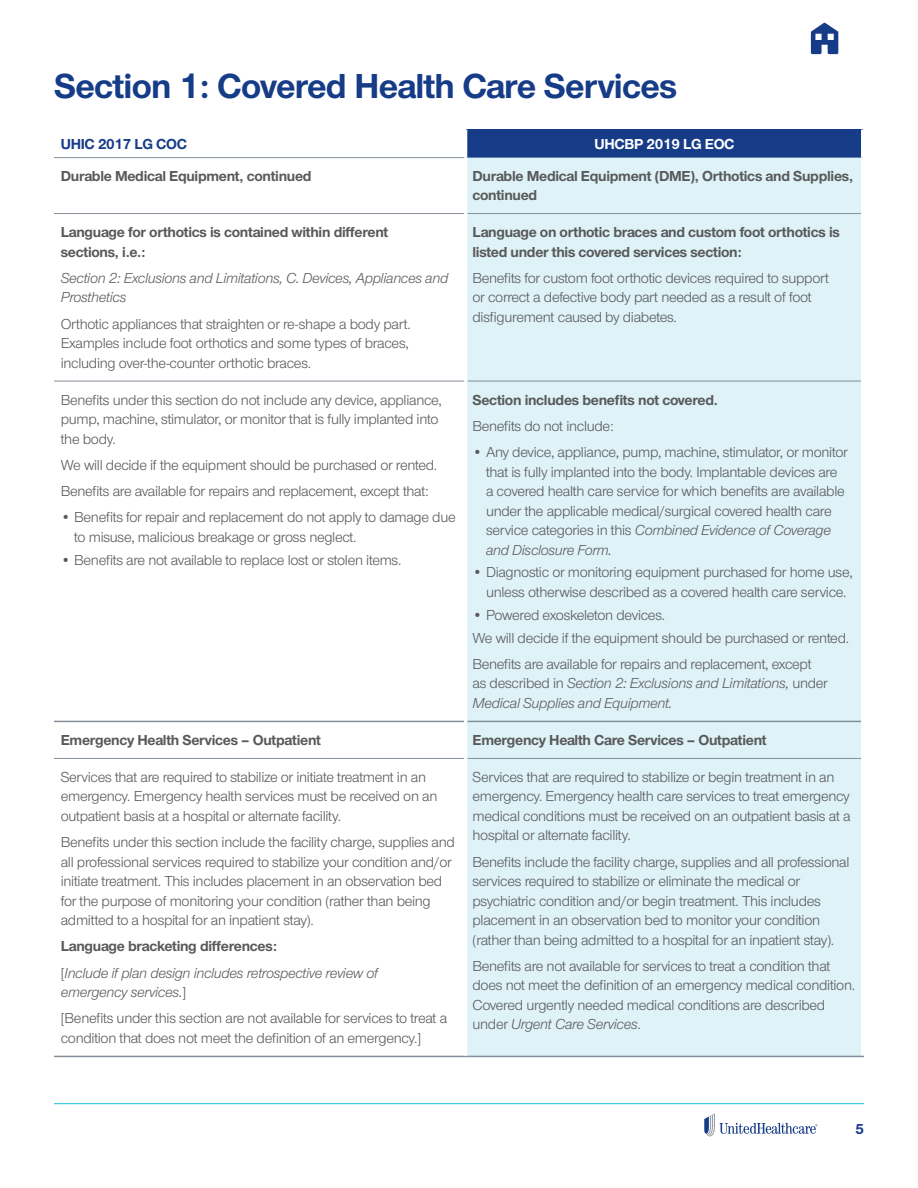
<style>
.page{position:relative;width:918px;height:1188px;background:#fff}
.page>*{position:absolute;margin:0;border:0;box-sizing:border-box;transform-origin:0 0}
.t1{font:700 36px "UHC Sans";letter-spacing:-.02em;color:#163b87}
.t2{font:15px/19.5px "UHC Sans";letter-spacing:-.02em;color:#58595b}
.t3{font:700 15px/19.5px "UHC Sans";letter-spacing:-.02em;color:#58595b}
.t4{font:italic 15px/19.5px "UHC Sans";letter-spacing:-.02em;color:#58595b}
.t5{font:700 15px "UHC Sans";letter-spacing:-.02em;color:#163b87}
.t6{font:700 15px "UHC Sans";letter-spacing:-.02em;color:#fff}
.s1{font-style:italic}
.s2{font-weight:700;font-style:normal}
.s3{font-style:normal}
</style>
<div class="page">
<hr style="left:54px;top:1103px;width:810px;height:1px;background:#13c0dc">
<svg style="left:704px;top:1113px;width:114px;height:23px"></svg>
<svg style="left:811px;top:23px;width:27px;height:31px"></svg>
<div style="left:466px;top:130px;width:397px;height:28px;background:#163b87"></div>
<div style="left:467px;top:158px;width:394px;height:898px;background:#dff2f7"></div>
<hr style="left:54px;top:213px;width:410px;height:1px;background:#848f99">
<hr style="left:467px;top:213px;width:394px;height:1px;background:#848f99">
<hr style="left:54px;top:381px;width:410px;height:1px;background:#848f99">
<hr style="left:467px;top:381px;width:394px;height:1px;background:#848f99">
<hr style="left:464px;top:130px;width:3px;height:28px;background:#fff">
<hr style="left:861px;top:130px;width:3px;height:28px;background:#fff">
<hr style="left:54px;top:157px;width:410px;height:1px;background:#848f99">
<hr style="left:54px;top:721px;width:410px;height:1px;background:#848f99">
<hr style="left:467px;top:721px;width:394px;height:1px;background:#848f99">
<hr style="left:54px;top:758px;width:410px;height:1px;background:#848f99">
<hr style="left:467px;top:758px;width:394px;height:1px;background:#848f99">
<hr style="left:54px;top:1056px;width:412px;height:1px;background:#848f99">
<hr style="left:466px;top:1056px;width:398px;height:1px;background:#848f99">
<h1 class="t1" style="left:54px;top:62px;width:625px">Section 1: Covered Health Care Services</h1>
<p class="t5" style="left:61px;top:134px;width:128px">UHIC 2017 LG COC</p>
<p class="t6" style="left:595px;top:134px;width:141px">UHCBP 2019 LG EOC</p>
<p class="t3" style="left:61px;top:165px;width:252px">Durable Medical Equipment, continued</p>
<p class="t3" style="left:473px;top:165px;width:382px">Durable Medical Equipment (DME), Orthotics and Supplies, continued</p>
<p class="t3" style="left:61px;top:222px;width:329px">Language for orthotics is contained within different sections, i.e.:</p>
<p class="t4" style="left:61px;top:267px;width:389px">Section 2: Exclusions and Limitations, C. Devices, Appliances and<br>Prosthetics</p>
<p class="t2" style="left:61px;top:313px;width:351px;text-align:justify">Orthotic appliances that straighten or re-shape a body part.<br>Examples include foot orthotics and some types of braces, including over-the-counter orthotic braces.</p>
<p class="t3" style="left:473px;top:222px;width:369px">Language on orthotic braces and custom foot orthotics is listed under this covered services section:</p>
<p class="t2" style="left:473px;top:268px;width:358px">Benefits for custom foot orthotic devices required to support or correct a defective body part needed as a result of foot disfigurement caused by diabetes.</p>
<p class="t2" style="left:61px;top:389px;width:383px">Benefits under this section do not include any device, appliance, pump, machine, stimulator, or monitor that is fully implanted into the body.</p>
<p class="t2" style="left:61px;top:451px;width:378px;line-height:26.2px">We will decide if the equipment should be purchased or rented.<br>Benefits are available for repairs and replacement, except that:</p>
<p class="t2" style="left:74px;top:507px;width:383px;text-indent:-14px">• Benefits for repair and replacement do not apply to damage due to misuse, malicious breakage or gross neglect.</p>
<p class="t2" style="left:61px;top:549px;width:342px">• Benefits are not available to replace lost or stolen items.</p>
<p class="t3" style="left:473px;top:389px;width:247px">Section includes benefits not covered.</p>
<p class="t2" style="left:473px;top:416px;width:143px">Benefits do not include:</p>
<p class="t2" style="left:486px;top:442px;width:363px;text-indent:-14px">• Any device, appliance, pump, machine, stimulator, or monitor that is fully implanted into the body. Implantable devices are a covered health care service for which benefits are available under the applicable medical/surgical covered health care service categories in this <span class="s1">Combined Evidence of Coverage and Disclosure Form.</span></p>
<p class="t2" style="left:473px;top:562px;width:382px;text-align:center">• Diagnostic or monitoring equipment purchased for home use, unless otherwise described as a covered health care service.</p>
<p class="t2" style="left:473px;top:603px;width:378px;line-height:22.8px">• Powered exoskeleton devices.<br>We will decide if the equipment should be purchased or rented.</p>
<p class="t2" style="left:473px;top:654px;width:357px">Benefits are available for repairs and replacement, except as described in <span class="s1">Section 2: Exclusions and Limitations,</span> under<br><span class="s1">Medical Supplies and Equipment.</span></p>
<p class="t3" style="left:61px;top:730px;width:262px">Emergency Health Services – Outpatient</p>
<p class="t3" style="left:473px;top:730px;width:296px">Emergency Health Care Services – Outpatient</p>
<p class="t2" style="left:61px;top:767px;width:378px">Services that are required to stabilize or initiate treatment in an emergency. Emergency health services must be received on an outpatient basis at a hospital or alternate facility.</p>
<p class="t2" style="left:61px;top:832px;width:396px">Benefits under this section include the facility charge, supplies and all professional services required to stabilize your condition and/or initiate treatment. This includes placement in an observation bed for the purpose of monitoring your condition (rather than being admitted to a hospital for an inpatient stay).</p>
<p class="t4" style="left:61px;top:933px;width:319px;line-height:26.2px"><span class="s2">Language bracketing differences:<br></span><span class="s3">[</span>Include if plan design includes retrospective review of</p>
<p class="t2" style="left:61px;top:979px;width:388px;line-height:26.2px"><span class="s1">emergency services.</span>]<br>[Benefits under this section are not available for services to treat a</p>
<p class="t2" style="left:61px;top:1028px;width:362px">condition that does not meet the definition of an emergency.]</p>
<p class="t2" style="left:473px;top:767px;width:380px">Services that are required to stabilize or begin treatment in an emergency. Emergency health care services to treat emergency medical conditions must be received on an outpatient basis at a hospital or alternate facility.</p>
<p class="t2" style="left:473px;top:851px;width:378px">Benefits include the facility charge, supplies and all professional services required to stabilize or eliminate the medical or psychiatric condition and/or begin treatment. This includes placement in an observation bed to monitor your condition (rather than being admitted to a hospital for an inpatient stay).</p>
<p class="t2" style="left:473px;top:956px;width:384px">Benefits are not available for services to treat a condition that does not meet the definition of an emergency medical condition.<br>Covered urgently needed medical conditions are described under <span class="s1">Urgent Care Services</span>.</p>
<p class="t5" style="left:855px;top:1119px;width:10px">5</p>
</div>
